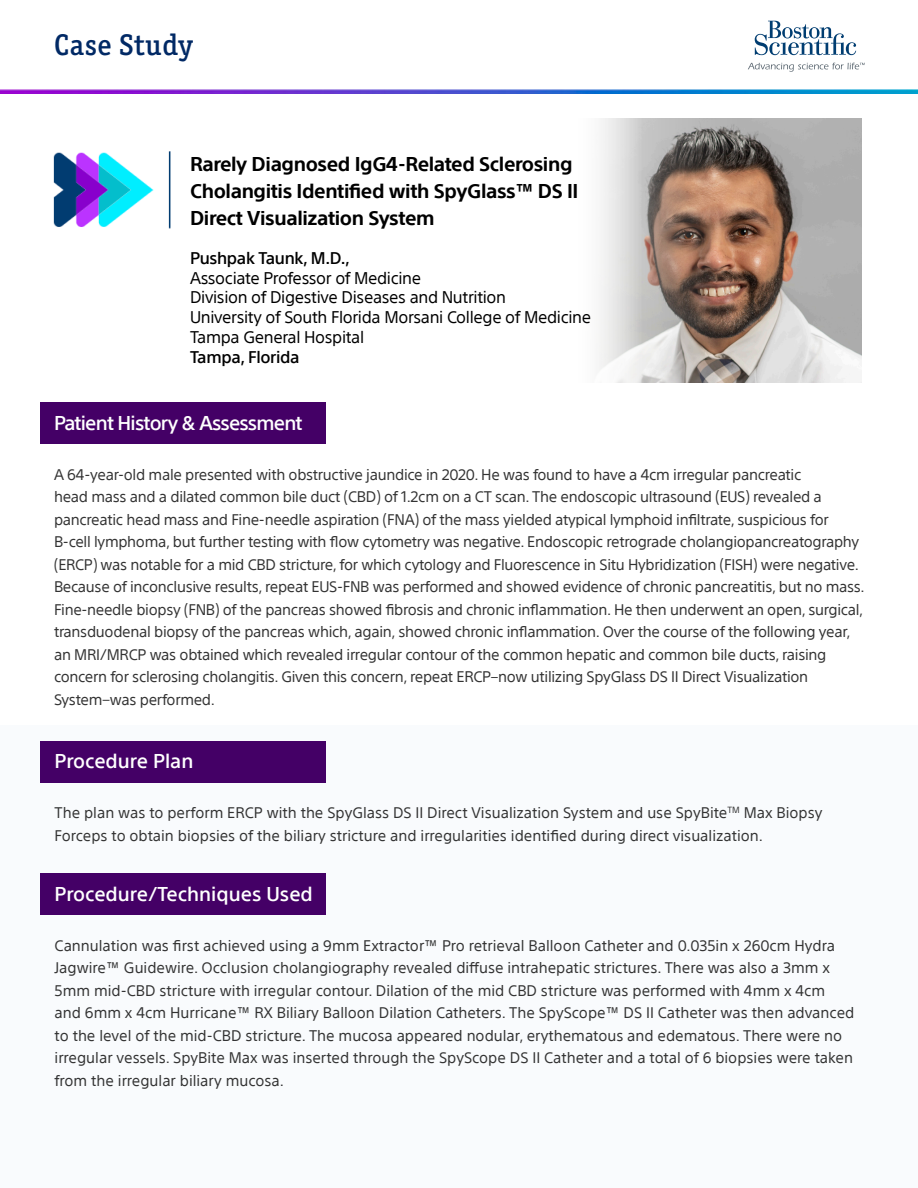
<style>
.page{position:relative;width:918px;height:1188px;background:#fff}
.page>*{position:absolute;margin:0;border:0;box-sizing:border-box;transform-origin:0 0}
.Product_Header{font:500 30px "Officina Ser ITC Std";letter-spacing:.02em;color:#012965}
.t1{font:700 19.5px/27px "SST";letter-spacing:-.02em;color:#000}
.t2{font:500 19.5px "SST";color:#fff}
.t3{font:500 19.5px "SST";letter-spacing:-.04em;color:#fff}
.t4{font:16.5px/19.8px "SST";letter-spacing:-.02em;color:#000}
.t5{font:500 16.5px "SST";letter-spacing:-.02em;color:#000}
.t6{font:15px/22.5px "SST";letter-spacing:-.02em;color:#333}
.t7{font:15px/22.5px "SST";color:#333}
</style>
<div class="page">
<div style="left:0;top:725px;width:918px;height:463px;background:#f9fbfd"></div>
<svg style="left:755px;top:21px;width:101px;height:34px"></svg>
<svg style="left:748px;top:63px;width:117px;height:9px"></svg>
<img style="left:0;top:89px;width:918px;height:5px">
<img style="left:599px;top:118px;width:263px;height:264px">
<img style="left:53px;top:151px;width:118px;height:78px">
<div style="left:40px;top:403px;width:286px;height:41px;background:#406"></div>
<div style="left:40px;top:742px;width:286px;height:41px;background:#406"></div>
<div style="left:40px;top:873px;width:286px;height:41px;background:#406"></div>
<p class="Product_Header" style="left:54px;top:27px;width:140px">Case Study</p>
<p class="t1" style="left:190px;top:150px;width:390px">Rarely Diagnosed IgG4-Related Sclerosing<br>Cholangitis Identified with SpyGlass™ DS II<br>Direct Visualization System</p>
<p class="t5" style="left:190px;top:248px;width:162px">Pushpak Taunk, M.D.,</p>
<p class="t4" style="left:190px;top:268px;width:233px">Associate Professor of Medicine</p>
<p class="t4" style="left:190px;top:287px;width:318px">Division of Digestive Diseases and Nutrition</p>
<p class="t4" style="left:190px;top:307px;width:403px">University of South Florida Morsani College of Medicine<br>Tampa General Hospital</p>
<p class="t5" style="left:190px;top:347px;width:111px">Tampa, Florida</p>
<p class="t3" style="left:54px;top:411px;width:250px">Patient History &amp; Assessment</p>
<p class="t6" style="left:54px;top:463px;width:812px">A 64-year-old male presented with obstructive jaundice in 2020. He was found to have a 4cm irregular pancreatic<br>head mass and a dilated common bile duct (CBD) of 1.2cm on a CT scan. The endoscopic ultrasound (EUS) revealed a pancreatic head mass and Fine-needle aspiration (FNA) of the mass yielded atypical lymphoid infiltrate, suspicious for B-cell lymphoma, but further testing with flow cytometry was negative. Endoscopic retrograde cholangiopancreatography (ERCP) was notable for a mid CBD stricture, for which cytology and Fluorescence in Situ Hybridization (FISH) were negative.<br>Because of inconclusive results, repeat EUS-FNB was performed and showed evidence of chronic pancreatitis, but no mass.<br>Fine-needle biopsy (FNB) of the pancreas showed fibrosis and chronic inflammation. He then underwent an open, surgical, transduodenal biopsy of the pancreas which, again, showed chronic inflammation. Over the course of the following year, an MRI/MRCP was obtained which revealed irregular contour of the common hepatic and common bile ducts, raising concern for sclerosing cholangitis. Given this concern, repeat ERCP–now utilizing SpyGlass DS II Direct Visualization System−was performed.</p>
<p class="t2" style="left:55px;top:750px;width:140px">Procedure Plan</p>
<p class="t7" style="left:55px;top:801px;width:769px">The plan was to perform ERCP with the SpyGlass DS II Direct Visualization System and use SpyBite<sup>TM</sup> Max Biopsy<br>Forceps to obtain biopsies of the biliary stricture and irregularities identified during direct visualization.</p>
<p class="t2" style="left:55px;top:882px;width:260px">Procedure/Techniques Used</p>
<p class="t7" style="left:55px;top:934px;width:801px">Cannulation was first achieved using a 9mm Extractor™ Pro retrieval Balloon Catheter and 0.035in x 260cm Hydra Jagwire™ Guidewire. Occlusion cholangiography revealed diffuse intrahepatic strictures. There was also a 3mm x 5mm mid-CBD stricture with irregular contour. Dilation of the mid CBD stricture was performed with 4mm x 4cm and 6mm x 4cm Hurricane™ RX Biliary Balloon Dilation Catheters. The SpyScope™ DS II Catheter was then advanced to the level of the mid-CBD stricture. The mucosa appeared nodular, erythematous and edematous. There were no irregular vessels. SpyBite Max was inserted through the SpyScope DS II Catheter and a total of 6 biopsies were taken from the irregular biliary mucosa.</p>
</div>
